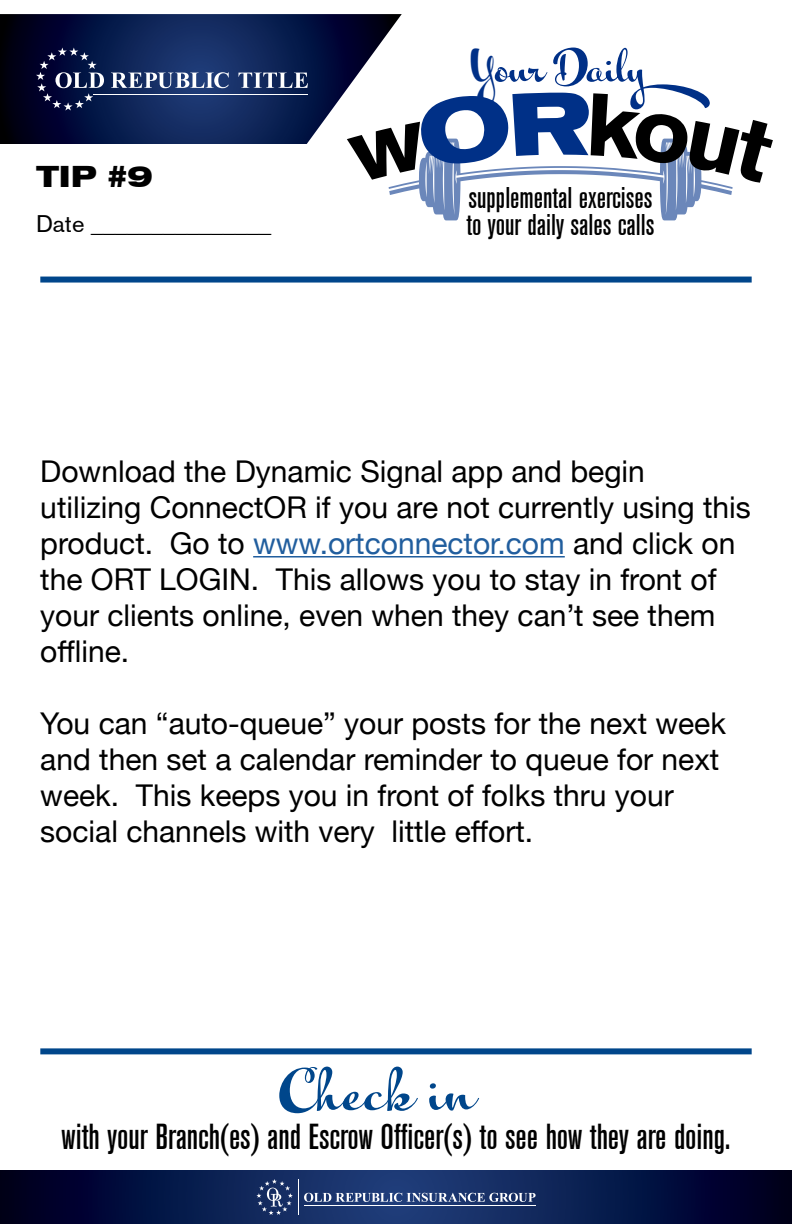
<style>
.page{position:relative;width:792px;height:1224px;background:#fff}
.page>*{position:absolute;margin:0;border:0;box-sizing:border-box;transform-origin:0 0}
.t1{font:54px "Kewl Script";color:#00468b}
.t2{font:41.8px "Kewl Script";color:#003087}
.t3{font:500 condensed 36px "Akzidenz Grotesk BE";color:#000}
.t4{font:30px/36px "Helvetica Neue";color:#000}
.t5{font:700 expanded 30px "Akzidenz Grotesk BE";color:#000}
.t6{font:500 condensed 29.8px "Akzidenz Grotesk BE";color:#000}
.t7{font:24px "Akzidenz Grotesk BE";color:#000}
.s1{color:#215e9e}
</style>
<div class="page">
<svg style="left:0;top:1170px;width:792px;height:54px;background:#0a1a4a"></svg>
<svg style="left:304px;top:1193px;width:232px;height:9px;background:#6b7ca1"></svg>
<hr style="left:298px;top:1179px;width:1px;height:36px;background:#fff">
<hr style="left:304px;top:1205px;width:232px;height:1px;background:#fff">
<svg style="left:256px;top:1179px;width:37px;height:36px"></svg>
<svg style="left:350px;top:48px;width:423px;height:172px"></svg>
<div style="left:40px;top:277px;width:712px;height:6px;background:#00468b"></div>
<div style="left:40px;top:1048px;width:712px;height:6px;background:#00468b"></div>
<svg style="left:0;top:14px;width:402px;height:130px;background:#29375f"></svg>
<svg style="left:111px;top:72px;width:118px;height:16px"></svg>
<svg style="left:238px;top:73px;width:70px;height:15px"></svg>
<svg style="left:36px;top:48px;width:68px;height:63px;background:#252e56"></svg>
<hr style="left:93px;top:94px;width:215px;height:1px;background:#fff">
<hr style="left:253px;top:556px;width:312px;height:2px;background:#215e9e">
<h2 class="t2" style="left:473px;top:42px;width:27px">Y</h2>
<p class="t5" style="left:36px;top:159px;width:119px">TIP #9</p>
<p class="t6" style="left:469px;top:181px;width:186px">supplemental exercises</p>
<p class="t7" style="left:36px;top:209px;width:237px">Date _______________</p>
<p class="t6" style="left:467px;top:208px;width:189px">to your daily sales calls</p>
<p class="t4" style="left:40px;top:455px;width:712px">Download the Dynamic Signal app and begin utilizing ConnectOR if you are not currently using this product. Go to <span class="s1">www.ortconnector.com</span> and click on the ORT LOGIN. This allows you to stay in front of your clients online, even when they can’t see them offline.</p>
<p class="t4" style="left:40px;top:707px;width:687px">You can “auto-queue” your posts for the next week and then set a calendar reminder to queue for next week. This keeps you in front of folks thru your social channels with very little effort.</p>
<h1 class="t1" style="left:281px;top:1059px;width:199px">Check in</h1>
<p class="t3" style="left:62px;top:1116px;width:670px">with your Branch(es) and Escrow Officer(s) to see how they are doing.</p>
</div>
